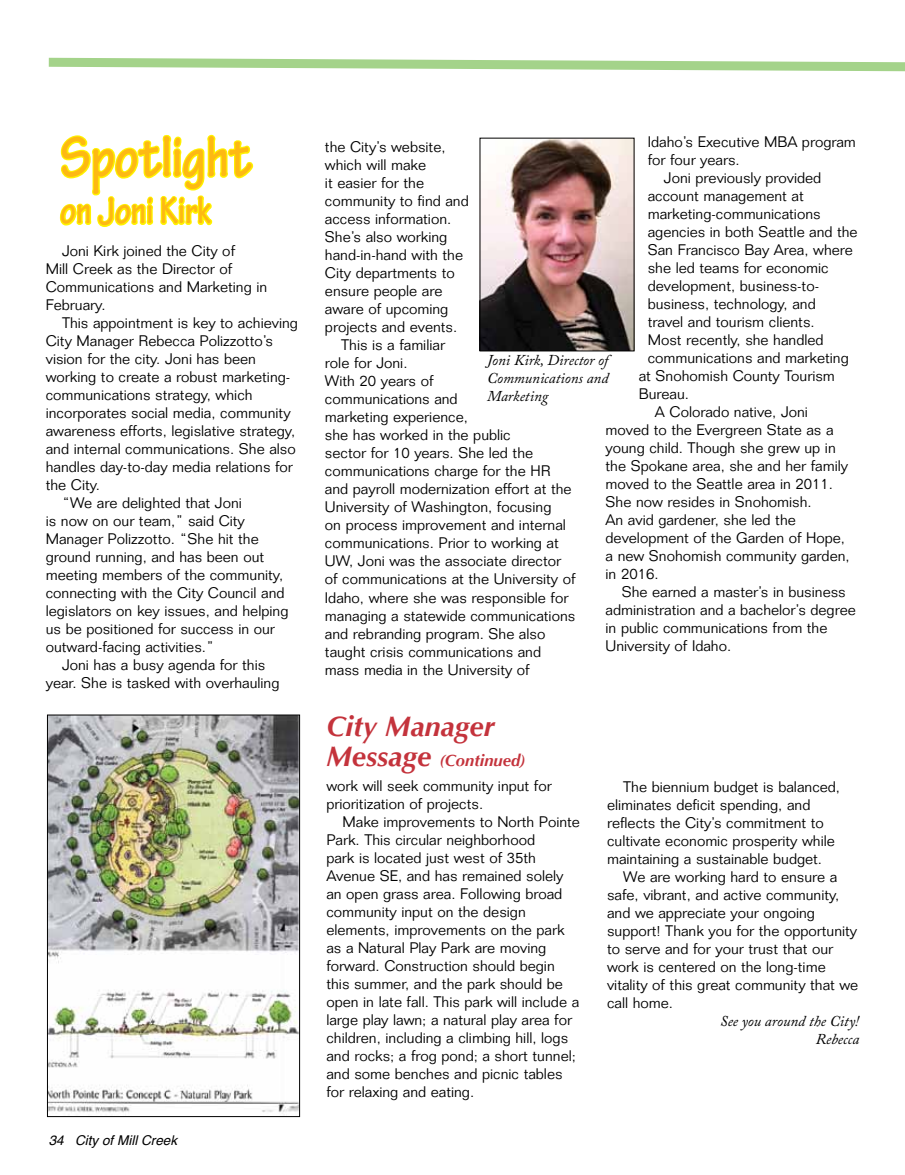
<style>
.page{position:relative;width:905px;height:1175px;background:#fff}
.page>*{position:absolute;margin:0;border:0;box-sizing:border-box;transform-origin:0 0}
.t1{font:700 60.75px "Tekton Pro";color:#fdb913;scale:.8 1}
.t2{font:700 40.5px "Tekton Pro";color:#fdb913;scale:.8 1}
.t3{font:italic 700 28.5px "Optima";color:#c4333c}
.t4{font:italic 700 16.5px "Optima";color:#c4333c}
.t5{font:300 15px/18px "Folio";color:#000}
.t6{font:italic 15px/18px "Adobe Caslon Pro";color:#000;text-align:right}
.t7{font:italic 13.5px "Helvetica";color:#000}
.s1{font-size:28.5px}
</style>
<div class="page">
<svg style="left:48px;top:57px;width:856px;height:15px"></svg>
<svg style="left:59px;top:134px;width:195px;height:93px"></svg>
<img style="left:482px;top:140px;width:150px;height:209px">
<div style="left:480px;top:138px;width:154px;height:213px;border:1px solid #000"></div>
<img style="left:49px;top:717px;width:249px;height:397px">
<div style="left:47px;top:715px;width:253px;height:401px;border:1px solid #000"></div>
<h1 class="t1" style="left:60px;top:121px;width:241px">Spotlight</h1>
<h2 class="t2" style="left:60px;top:187px;width:191px">on Joni Kirk</h2>
<p class="t5" style="left:46px;top:242px;width:223px;text-indent:16px">Joni Kirk joined the City of<br>Mill Creek as the Director of<br>Communications and Marketing in<br>February.</p>
<p class="t5" style="left:62px;top:314px;width:237px">This appointment is key to achieving</p>
<p class="t5" style="left:46px;top:332px;width:229px">City Manager Rebecca Polizzotto’s</p>
<p class="t5" style="left:46px;top:350px;width:212px">vision for the city. Joni has been</p>
<p class="t5" style="left:46px;top:368px;width:246px">working to create a robust marketing-</p>
<p class="t5" style="left:46px;top:386px;width:208px">communications strategy, which</p>
<p class="t5" style="left:46px;top:404px;width:246px">incorporates social media, community</p>
<p class="t5" style="left:46px;top:422px;width:251px">awareness efforts, legislative strategy,</p>
<p class="t5" style="left:46px;top:440px;width:251px">and internal communications. She also</p>
<p class="t5" style="left:46px;top:458px;width:248px">handles day-to-day media relations for</p>
<p class="t5" style="left:46px;top:476px;width:56px">the City.</p>
<p class="t5" style="left:62px;top:494px;width:181px">“We are delighted that Joni</p>
<p class="t5" style="left:46px;top:512px;width:200px">is now on our team,” said City</p>
<p class="t5" style="left:46px;top:530px;width:214px">Manager Polizzotto. “She hit the</p>
<p class="t5" style="left:46px;top:548px;width:220px">ground running, and has been out</p>
<p class="t5" style="left:46px;top:566px;width:239px">meeting members of the community,</p>
<p class="t5" style="left:46px;top:584px;width:240px">connecting with the City Council and</p>
<p class="t5" style="left:46px;top:602px;width:244px">legislators on key issues, and helping</p>
<p class="t5" style="left:46px;top:620px;width:230px">us be positioned for success in our</p>
<p class="t5" style="left:46px;top:638px;width:170px">outward-facing activities.”</p>
<p class="t5" style="left:62px;top:656px;width:205px">Joni has a busy agenda for this</p>
<p class="t5" style="left:46px;top:674px;width:235px">year. She is tasked with overhauling</p>
<p class="t7" style="left:49px;top:1129px;width:130px">34 City of Mill Creek</p>
<p class="t5" style="left:647px;top:133px;width:209px">Idaho’s Executive MBA program</p>
<p class="t5" style="left:647px;top:151px;width:93px">for four years.</p>
<p class="t5" style="left:664px;top:169px;width:159px">Joni previously provided</p>
<p class="t5" style="left:647px;top:187px;width:157px">account management at</p>
<p class="t5" style="left:647px;top:205px;width:174px">marketing-communications</p>
<p class="t5" style="left:647px;top:223px;width:211px">agencies in both Seattle and the</p>
<p class="t5" style="left:647px;top:241px;width:207px">San Francisco Bay Area, where</p>
<p class="t5" style="left:647px;top:259px;width:182px">she led teams for economic</p>
<p class="t5" style="left:647px;top:277px;width:173px">development, business-to-</p>
<p class="t5" style="left:647px;top:295px;width:169px">business, technology, and</p>
<p class="t5" style="left:647px;top:313px;width:168px">travel and tourism clients.</p>
<p class="t5" style="left:647px;top:331px;width:177px">Most recently, she handled</p>
<p class="t5" style="left:647px;top:349px;width:202px">communications and marketing</p>
<p class="t5" style="left:638px;top:367px;width:198px">at Snohomish County Tourism</p>
<p class="t5" style="left:638px;top:385px;width:52px">Bureau.</p>
<p class="t5" style="left:655px;top:403px;width:154px">A Colorado native, Joni</p>
<p class="t5" style="left:605px;top:421px;width:229px">moved to the Evergreen State as a</p>
<p class="t5" style="left:605px;top:439px;width:232px">young child. Though she grew up in</p>
<p class="t5" style="left:605px;top:457px;width:244px">the Spokane area, she and her family</p>
<p class="t5" style="left:605px;top:475px;width:229px">moved to the Seattle area in 2011.</p>
<p class="t5" style="left:605px;top:493px;width:207px">She now resides in Snohomish.</p>
<p class="t5" style="left:605px;top:511px;width:192px">An avid gardener, she led the</p>
<p class="t5" style="left:605px;top:529px;width:241px">development of the Garden of Hope,</p>
<p class="t5" style="left:605px;top:547px;width:245px">a new Snohomish community garden,</p>
<p class="t5" style="left:605px;top:565px;width:54px">in 2016.</p>
<p class="t5" style="left:621px;top:583px;width:225px">She earned a master’s in business</p>
<p class="t5" style="left:605px;top:601px;width:252px">administration and a bachelor’s degree</p>
<p class="t5" style="left:605px;top:619px;width:223px">in public communications from the</p>
<p class="t5" style="left:605px;top:637px;width:127px">University of Idaho.</p>
<p class="t5" style="left:325px;top:138px;width:122px">the City’s website,</p>
<p class="t5" style="left:325px;top:156px;width:103px">which will make</p>
<p class="t5" style="left:325px;top:174px;width:101px">it easier for the</p>
<p class="t5" style="left:325px;top:192px;width:145px">community to find and</p>
<p class="t5" style="left:325px;top:210px;width:128px">access information.</p>
<p class="t5" style="left:325px;top:228px;width:124px">She’s also working</p>
<p class="t5" style="left:325px;top:246px;width:140px">hand-in-hand with the</p>
<p class="t5" style="left:325px;top:264px;width:131px">City departments to</p>
<p class="t5" style="left:325px;top:282px;width:119px">ensure people are</p>
<p class="t5" style="left:325px;top:300px;width:125px">aware of upcoming</p>
<p class="t5" style="left:325px;top:318px;width:134px">projects and events.</p>
<p class="t5" style="left:341px;top:336px;width:105px">This is a familiar</p>
<p class="t5" style="left:325px;top:354px;width:84px">role for Joni.</p>
<p class="t5" style="left:325px;top:372px;width:110px">With 20 years of</p>
<p class="t5" style="left:325px;top:390px;width:134px">communications and</p>
<p class="t5" style="left:325px;top:408px;width:144px">marketing experience,</p>
<p class="t5" style="left:325px;top:426px;width:187px">she has worked in the public</p>
<p class="t5" style="left:325px;top:444px;width:210px">sector for 10 years. She led the</p>
<p class="t5" style="left:325px;top:462px;width:227px">communications charge for the HR</p>
<p class="t5" style="left:325px;top:480px;width:248px">and payroll modernization effort at the</p>
<p class="t5" style="left:325px;top:498px;width:228px">University of Washington, focusing</p>
<p class="t5" style="left:325px;top:516px;width:242px">on process improvement and internal</p>
<p class="t5" style="left:325px;top:534px;width:235px">communications. Prior to working at</p>
<p class="t5" style="left:325px;top:552px;width:238px">UW, Joni was the associate director</p>
<p class="t5" style="left:325px;top:570px;width:252px">of communications at the University of</p>
<p class="t5" style="left:325px;top:588px;width:245px">Idaho, where she was responsible for</p>
<p class="t5" style="left:325px;top:606px;width:252px">managing a statewide communications</p>
<p class="t5" style="left:325px;top:624px;width:222px">and rebranding program. She also</p>
<p class="t5" style="left:325px;top:642px;width:218px">taught crisis communications and</p>
<p class="t5" style="left:325px;top:660px;width:206px">mass media in the University of</p>
<p class="t6" style="left:487px;top:351px;width:123px;text-align:justify">Joni Kirk, Director of Communications and Marketing</p>
<h3 class="t3" style="left:326px;top:709px;width:170px">City Manager</h3>
<p class="t4" style="left:326px;top:750px;width:201px"><span class="s1">Message</span> (Continued)</p>
<p class="t5" style="left:326px;top:777px;width:227px">work will seek community input for prioritization of projects.</p>
<p class="t5" style="left:326px;top:813px;width:255px;text-indent:16px">Make improvements to North Pointe Park. This circular neighborhood<br>park is located just west of 35th Avenue SE, and has remained solely an open grass area. Following broad community input on the design elements, improvements on the park as a Natural Play Park are moving forward. Construction should begin this summer, and the park should be open in late fall. This park will include a large play lawn; a natural play area for children, including a climbing hill, logs and rocks; a frog pond; a short tunnel; and some benches and picnic tables for relaxing and eating.</p>
<p class="t5" style="left:607px;top:778px;width:234px;text-indent:16px">The biennium budget is balanced, eliminates deficit spending, and reflects the City’s commitment to cultivate economic prosperity while maintaining a sustainable budget.</p>
<p class="t5" style="left:607px;top:868px;width:253px;text-indent:16px">We are working hard to ensure a safe, vibrant, and active community, and we appreciate your ongoing support! Thank you for the opportunity to serve and for your trust that our work is centered on the long-time vitality of this great community that we call home.</p>
<p class="t6" style="left:720px;top:1012px;width:140px">See you around the City!<br>Rebecca</p>
</div>
